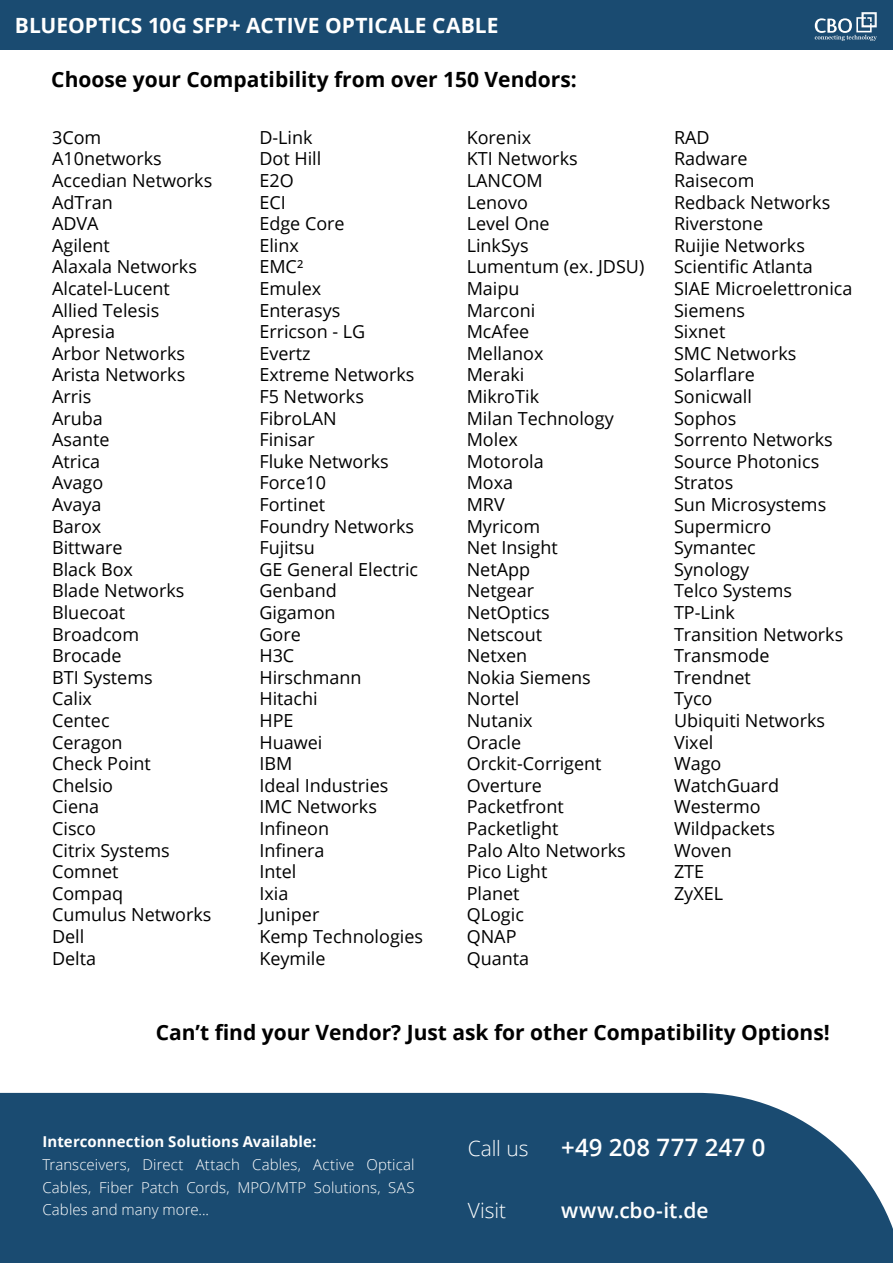
<style>
.page{position:relative;width:893px;height:1263px;background:#fff}
.page>*{position:absolute;margin:0;border:0;box-sizing:border-box;transform-origin:0 0}
.t1{font:600 24px "Open Sans";letter-spacing:.01em;color:#fff}
.t2{font:700 21px "Open Sans";color:#000}
.t3{font:700 21px "Open Sans";letter-spacing:.005em;color:#fff}
.t4{font:600 21px "Open Sans";color:#fff}
.t5{font:300 21px "Open Sans";letter-spacing:-.005em;color:#fff}
.t6{font:18px/21.6px "Open Sans";color:#000}
.t7{font:300 15px/22.8px "Open Sans";letter-spacing:.005em;color:#fff;text-align:justify}
.t8{font:700 15px "Open Sans";letter-spacing:.005em;color:#fff}
</style>
<div class="page">
<div style="left:0;top:1093px;width:893px;height:170px;background:#1a4b71"></div>
<div style="left:0;top:0;width:893px;height:50px;background:#1a4b71"></div>
<svg style="left:815px;top:12px;width:62px;height:29px"></svg>
<p class="t3" style="left:15px;top:11px;width:485px">BLUEOPTICS 10G SFP+ ACTIVE OPTICALE CABLE</p>
<p class="t2" style="left:51px;top:65px;width:527px">Choose your Compatibility from over 150 Vendors:</p>
<p class="t6" style="left:52px;top:126px;width:162px">3Com<br>A10networks<br>Accedian Networks<br>AdTran<br>ADVA<br>Agilent<br>Alaxala Networks<br>Alcatel-Lucent<br>Allied Telesis<br>Apresia<br>Arbor Networks<br>Arista Networks<br>Arris<br>Aruba<br>Asante<br>Atrica<br>Avago<br>Avaya<br>Barox<br>Bittware<br>Black Box<br>Blade Networks<br>Bluecoat<br>Broadcom<br>Brocade<br>BTI Systems<br>Calix<br>Centec<br>Ceragon<br>Check Point<br>Chelsio<br>Ciena<br>Cisco<br>Citrix Systems<br>Comnet<br>Compaq<br>Cumulus Networks<br>Dell<br>Delta</p>
<p class="t6" style="left:259px;top:126px;width:165px">D-Link<br>Dot Hill<br>E2O<br>ECI<br>Edge Core<br>Elinx<br>EMC²<br>Emulex<br>Enterasys<br>Erricson - LG<br>Evertz<br>Extreme Networks<br>F5 Networks<br>FibroLAN<br>Finisar<br>Fluke Networks<br>Force10<br>Fortinet<br>Foundry Networks<br>Fujitsu<br>GE General Electric<br>Genband<br>Gigamon<br>Gore<br>H3C<br>Hirschmann<br>Hitachi<br>HPE<br>Huawei<br>IBM<br>Ideal Industries<br>IMC Networks<br>Infineon<br>Infinera<br>Intel<br>Ixia<br>Juniper<br>Kemp Technologies<br>Keymile</p>
<p class="t6" style="left:467px;top:126px;width:179px">Korenix<br>KTI Networks<br>LANCOM<br>Lenovo<br>Level One<br>LinkSys<br>Lumentum (ex. JDSU)<br>Maipu<br>Marconi<br>McAfee<br>Mellanox<br>Meraki<br>MikroTik<br>Milan Technology<br>Molex<br>Motorola<br>Moxa<br>MRV<br>Myricom<br>Net Insight<br>NetApp<br>Netgear<br>NetOptics<br>Netscout<br>Netxen<br>Nokia Siemens<br>Nortel<br>Nutanix<br>Oracle<br>Orckit-Corrigent<br>Overture<br>Packetfront<br>Packetlight<br>Palo Alto Networks<br>Pico Light<br>Planet<br>QLogic<br>QNAP<br>Quanta</p>
<p class="t6" style="left:674px;top:126px;width:180px">RAD<br>Radware<br>Raisecom<br>Redback Networks<br>Riverstone<br>Ruijie Networks<br>Scientific Atlanta<br>SIAE Microelettronica<br>Siemens<br>Sixnet<br>SMC Networks<br>Solarflare<br>Sonicwall<br>Sophos<br>Sorrento Networks<br>Source Photonics<br>Stratos<br>Sun Microsystems<br>Supermicro<br>Symantec<br>Synology<br>Telco Systems<br>TP-Link<br>Transition Networks<br>Transmode<br>Trendnet<br>Tyco<br>Ubiquiti Networks<br>Vixel<br>Wago<br>WatchGuard<br>Westermo<br>Wildpackets<br>Woven<br>ZTE<br>ZyXEL</p>
<p class="t2" style="left:156px;top:1017px;width:676px">Can’t find your Vendor? Just ask for other Compatibility Options!</p>
<p class="t8" style="left:43px;top:1131px;width:275px">Interconnection Solutions Available:</p>
<p class="t7" style="left:43px;top:1152px;width:374px">Transceivers, Direct Attach Cables, Active Optical Cables, Fiber Patch Cords, MPO/MTP Solutions, SAS Cables and many more...</p>
<p class="t5" style="left:468px;top:1134px;width:62px">Call us</p>
<h1 class="t1" style="left:561px;top:1131px;width:206px">+49 208 777 247 0</h1>
<p class="t5" style="left:468px;top:1196px;width:40px">Visit</p>
<p class="t4" style="left:561px;top:1196px;width:149px">www.cbo-it.de</p>
</div>
